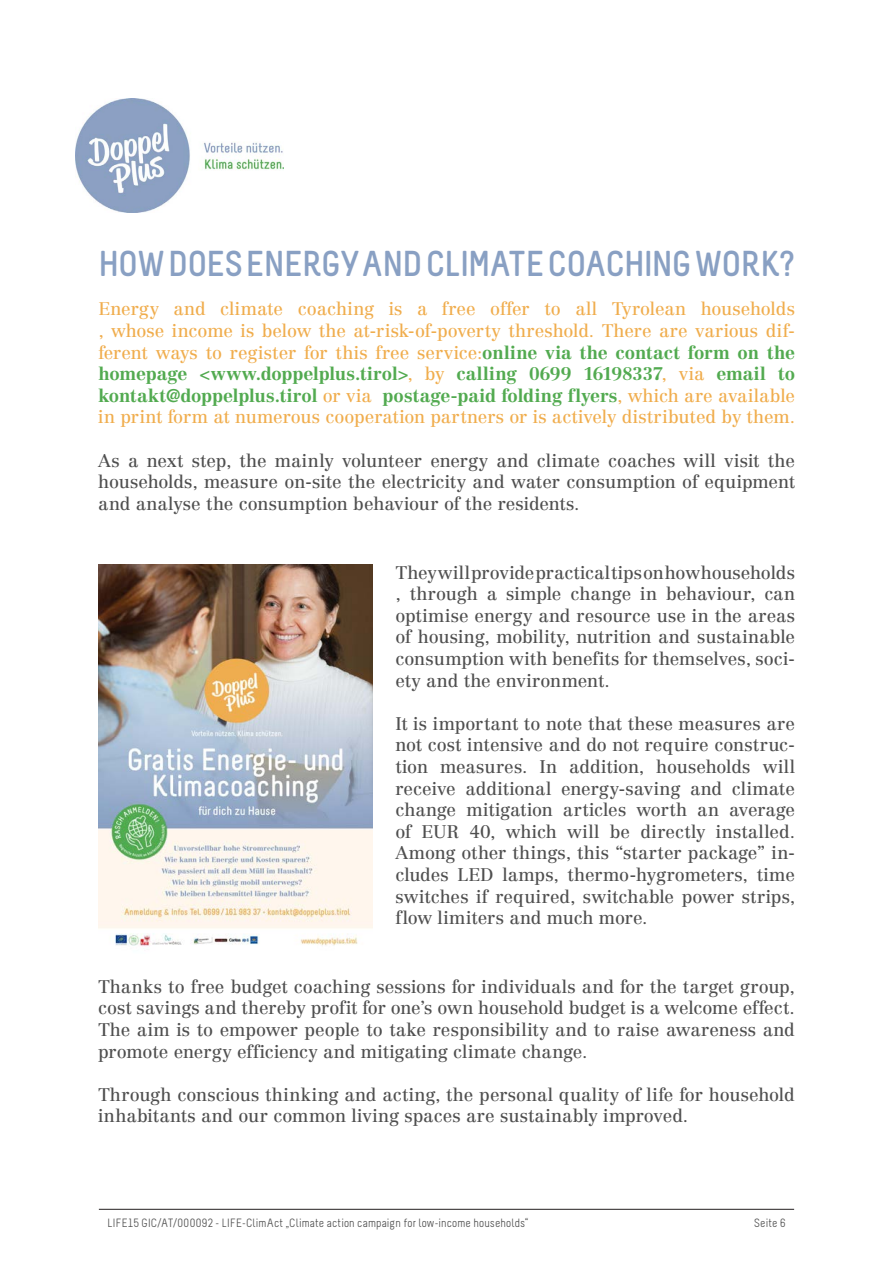
<style>
.page{position:relative;width:893px;height:1263px;background:#fff}
.page>*{position:absolute;margin:0;border:0;box-sizing:border-box;transform-origin:0 0}
.Fließtext{font:700 36px "Melbourne";color:#89a0c3}
.Fließtext-2{font:18px/21.6px "Centennial";color:#4f4f4f;text-align:justify}
.Fließtext-3{font:18px/21.6px "Centennial";color:#f0ad4d;text-align:justify}
.t1{font:12px "Melbourne";letter-spacing:.01em;color:#4f4f4f}
.s1{font-weight:700;color:#52aa50}
</style>
<div class="page">
<hr style="left:99px;top:1209px;width:695px;height:1px;background:#231f20">
<img style="left:75px;top:99px;width:208px;height:114px">
<img style="left:98px;top:564px;width:275px;height:382px">
<p class="Fließtext" style="left:98px;top:244px;width:698px">HOW DOES ENERGY AND CLIMATE COACHING WORK?</p>
<p class="Fließtext-3" style="left:98px;top:298px;width:698px">Energy and climate coaching is a free offer to all Tyrolean households , whose income is below the at-risk-of-poverty threshold. There are various dif&shy;ferent ways to register for this free service:<span class="s1">online via the contact form on the homepage &lt;www.doppelplus.tirol&gt;</span>, by <span class="s1">calling 0699 16198337</span>, via <span class="s1">email to kontakt@doppelplus.tirol</span> or via <span class="s1">postage-paid folding flyers</span>, which are available in print form at numerous cooperation partners or is actively distributed by them.</p>
<p class="Fließtext-2" style="left:98px;top:449px;width:698px">As a next step, the mainly volunteer energy and climate coaches will visit the households, measure on-site the electricity and water consumption of equipment and analyse the consumption behaviour of the residents.</p>
<p class="Fließtext-2" style="left:395px;top:561px;width:401px">They will provide practical tips on how households , through a simple change in behaviour, can optimise energy and resource use in the areas of housing, mobility, nutrition and sustainable consumption with benefits for themselves, soci&shy;ety and the environment.</p>
<p class="Fließtext-2" style="left:395px;top:713px;width:401px">It is important to note that these measures are not cost intensive and do not require construc&shy;tion measures. In addition, households will receive additional energy-saving and climate change mitigation articles worth an average of EUR 40, which will be directly installed.<br>Among other things, this “starter package” in&shy;cludes LED lamps, thermo-hygrometers, time switches if required, switchable power strips, flow limiters and much more.</p>
<p class="Fließtext-2" style="left:98px;top:976px;width:698px">Thanks to free budget coaching sessions for individuals and for the target group, cost savings and thereby profit for one’s own household budget is a welcome effect.<br>The aim is to empower people to take responsibility and to raise awareness and promote energy efficiency and mitigating climate change.</p>
<p class="Fließtext-2" style="left:98px;top:1084px;width:698px">Through conscious thinking and acting, the personal quality of life for household inhabitants and our common living spaces are sustainably improved.</p>
<p class="t1" style="left:107px;top:1217px;width:422px">LIFE15 GIC/AT/000092 - LIFE-ClimAct „Climate action campaign for low-income households“</p>
<p class="t1" style="left:754px;top:1217px;width:33px">Seite 6</p>
</div>
